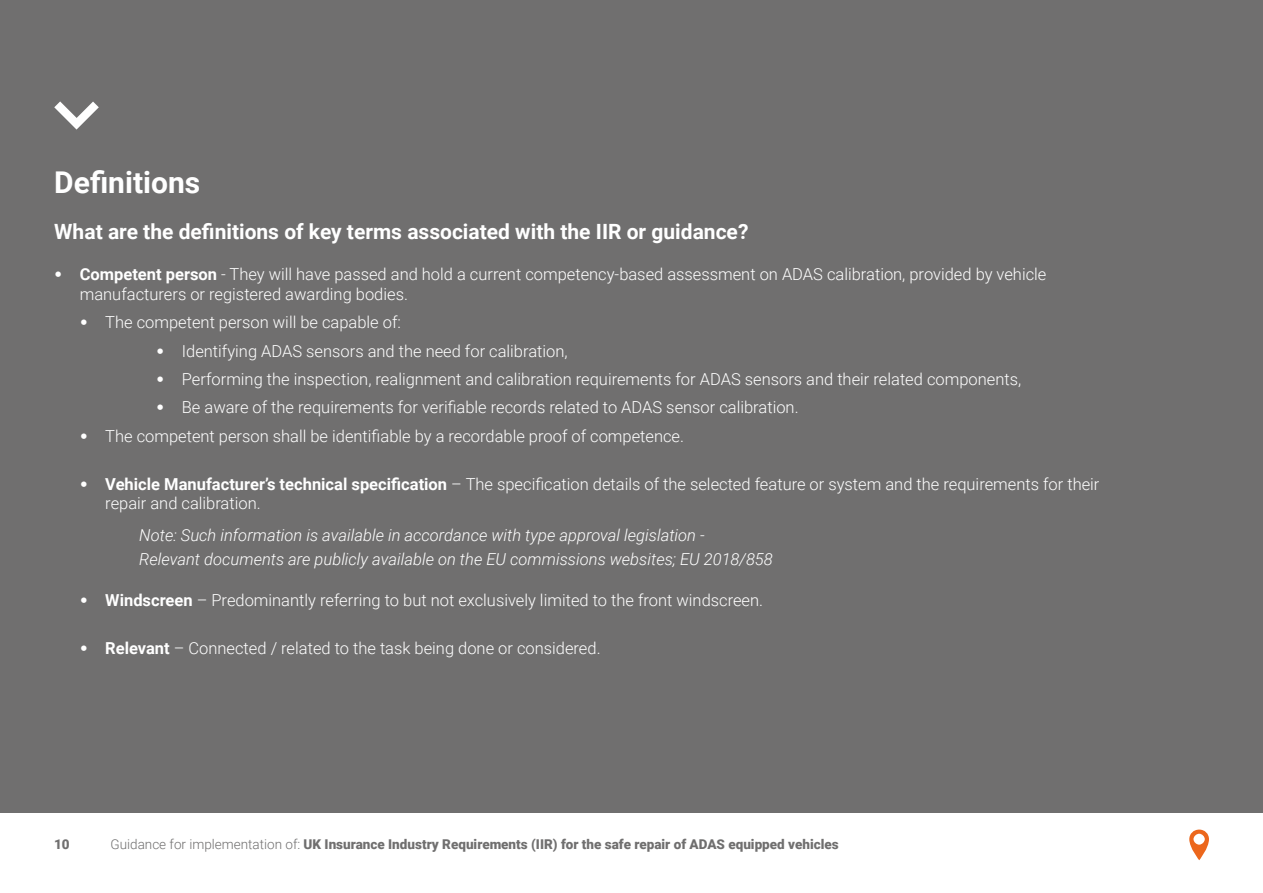
<style>
.page{position:relative;width:1263px;height:893px;background:#fff}
.page>*{position:absolute;margin:0;border:0;box-sizing:border-box;transform-origin:0 0}
.t1{font:700 30px "Roboto";color:#fff}
.t2{font:700 21px "Roboto";color:#fff}
.t3{font:300 16.5px/19.8px "Roboto";color:#fff}
.t4{font:italic 300 16.5px/24px "Roboto";color:#fff}
.t5{font:900 13.5px "Roboto";color:#706f6f}
.s1{font-family:"Arial";font-weight:900}
.s2{font-weight:700}
.s3{font-weight:300}
</style>
<div class="page">
<div style="left:0;top:0;width:1263px;height:812px;background:#706f6f"></div>
<svg style="left:54px;top:101px;width:45px;height:29px"></svg>
<svg style="left:1189px;top:830px;width:20px;height:30px"></svg>
<h1 class="t1" style="left:54px;top:161px;width:147px">Definitions</h1>
<p class="t2" style="left:54px;top:217px;width:696px">What are the definitions of key terms associated with the IIR or guidance?</p>
<p class="t3" style="left:80px;top:264px;width:968px;text-indent:-26px"><span class="s1">•</span> <span class="s2">Competent person</span> - They will have passed and hold a current competency-based assessment on ADAS calibration, provided by vehicle manufacturers or registered awarding bodies.</p>
<p class="t3" style="left:80px;top:312px;width:323px"><span class="s1">•</span> The competent person will be capable of:</p>
<p class="t3" style="left:156px;top:340px;width:413px"><span class="s1">•</span> Identifying ADAS sensors and the need for calibration,</p>
<p class="t3" style="left:156px;top:369px;width:866px"><span class="s1">•</span> Performing the inspection, realignment and calibration requirements for ADAS sensors and their related components,</p>
<p class="t3" style="left:156px;top:397px;width:644px"><span class="s1">•</span> Be aware of the requirements for verifiable records related to ADAS sensor calibration.</p>
<p class="t3" style="left:80px;top:425px;width:606px"><span class="s1">•</span> The competent person shall be identifiable by a recordable proof of competence.</p>
<p class="t3" style="left:105px;top:473px;width:996px;text-indent:-26px"><span class="s1">•</span> <span class="s2">Vehicle Manufacturer’s technical specification</span> – The specification details of the selected feature or system and the requirements for their repair and calibration.</p>
<p class="t4" style="left:139px;top:522px;width:635px">Note: Such information is available in accordance with type approval legislation -<br>Relevant documents are publicly available on the EU commissions websites; EU 2018/858</p>
<p class="t3" style="left:80px;top:589px;width:685px"><span class="s1">•</span> <span class="s2">Windscreen</span> – Predominantly referring to but not exclusively limited to the front windscreen.</p>
<p class="t3" style="left:80px;top:637px;width:522px"><span class="s1">•</span> <span class="s2">Relevant</span> – Connected / related to the task being done or considered.</p>
<p class="t5" style="left:54px;top:835px;width:17px">10</p>
<p class="t5" style="left:111px;top:835px;width:730px"><span class="s3">Guidance for implementation of:</span> UK Insurance Industry Requirements (IIR) for the safe repair of ADAS equipped vehicles</p>
</div>
